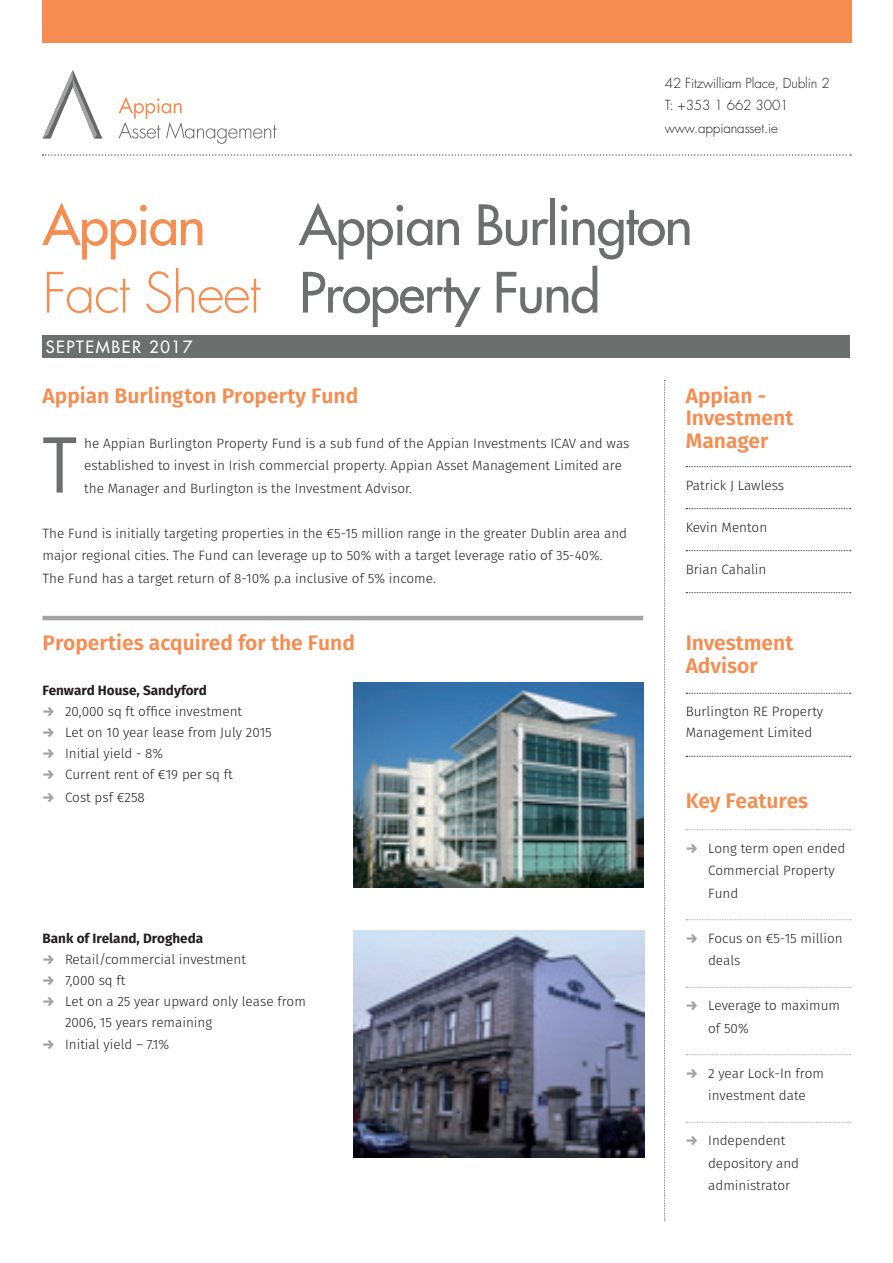
<style>
.page{position:relative;width:893px;height:1263px;background:#fff}
.page>*{position:absolute;margin:0;border:0;box-sizing:border-box;transform-origin:0 0}
.t1{font:73.2px "Futura Std";color:#6d6f6f}
.t2{font:500 54px/67.5px "Futura Std";letter-spacing:-.025em;color:#6d6f6f}
.t3{font:500 54px "Futura Std";letter-spacing:-.025em;color:#f68c50}
.t4{font:600 21px/22.5px "Fira Sans";color:#f68c50}
.t5{font:500 16.5px "Futura Std";letter-spacing:.1em;color:#fff}
.t6{font:300 13.5px/22.5px "Fira Sans";color:#231f20}
.t7{font:300 13.5px/22.5px "Futura Std";letter-spacing:-.01em;color:#231f20}
.t8{font:700 13.5px "Fira Sans";color:#231f20}
.s1{font-weight:300;color:#f68c50}
.s2{font-weight:800;color:#a4a3a3}
</style>
<div class="page">
<img style="left:354px;top:931px;width:290px;height:226px">
<div style="left:43px;top:0;width:808px;height:43px;background:#f68c50"></div>
<svg style="left:119px;top:97px;width:158px;height:47px"></svg>
<svg style="left:43px;top:70px;width:59px;height:69px"></svg>
<div style="left:43px;top:335px;width:807px;height:23px;background:#6d6f6f"></div>
<svg style="left:664px;top:380px;width:1px;height:841px"></svg>
<svg style="left:686px;top:466px;width:165px;height:1px"></svg>
<svg style="left:686px;top:508px;width:165px;height:1px"></svg>
<svg style="left:686px;top:550px;width:165px;height:1px"></svg>
<svg style="left:686px;top:592px;width:165px;height:1px"></svg>
<svg style="left:686px;top:693px;width:165px;height:1px"></svg>
<svg style="left:686px;top:756px;width:165px;height:1px"></svg>
<svg style="left:686px;top:829px;width:165px;height:1px"></svg>
<svg style="left:686px;top:919px;width:165px;height:1px"></svg>
<svg style="left:686px;top:987px;width:165px;height:1px"></svg>
<svg style="left:686px;top:1054px;width:165px;height:1px"></svg>
<svg style="left:686px;top:1122px;width:165px;height:1px"></svg>
<hr style="left:43px;top:616px;width:600px;height:4px;background:#a4a3a3">
<svg style="left:43px;top:154px;width:808px;height:2px"></svg>
<img style="left:354px;top:682px;width:289px;height:206px">
<p class="t7" style="left:665px;top:72px;width:166px">42 Fitzwilliam Place, Dublin 2<br>T: +353 1 662 3001 www.appianasset.ie</p>
<h2 class="t2" style="left:43px;top:192px;width:652px;text-indent:257px">Appian Burlington<br><span class="s1">Fact Sheet</span> Property Fund</h2>
<h2 class="t3" style="left:43px;top:191px;width:165px">Appian</h2>
<p class="t5" style="left:46px;top:336px;width:148px">SEPTEMBER 2017</p>
<h3 class="t4" style="left:43px;top:385px;width:317px">Appian Burlington Property Fund</h3>
<h1 class="t1" style="left:43px;top:419px;width:36px">T</h1>
<p class="t6" style="left:84px;top:433px;width:547px">he Appian Burlington Property Fund is a sub fund of the Appian Investments ICAV and was established to invest in Irish commercial property. Appian Asset Management Limited are the Manager and Burlington is the Investment Advisor.</p>
<p class="t6" style="left:43px;top:523px;width:586px">The Fund is initially targeting properties in the €5-15 million range in the greater Dublin area and major regional cities. The Fund can leverage up to 50% with a target leverage ratio of 35-40%.<br>The Fund has a target return of 8-10% p.a inclusive of 5% income.</p>
<h3 class="t4" style="left:43px;top:633px;width:314px">Properties acquired for the Fund</h3>
<p class="t8" style="left:43px;top:681px;width:166px">Fenward House, Sandyford</p>
<p class="t6" style="left:43px;top:701px;width:201px"><span class="s2">→</span> 20,000 sq ft office investment</p>
<p class="t6" style="left:43px;top:722px;width:231px"><span class="s2">→</span> Let on 10 year lease from July 2015</p>
<p class="t6" style="left:43px;top:743px;width:122px"><span class="s2">→</span> Initial yield - 8%</p>
<p class="t6" style="left:43px;top:764px;width:192px"><span class="s2">→</span> Current rent of €19 per sq ft</p>
<p class="t6" style="left:43px;top:787px;width:104px"><span class="s2">→</span> Cost psf €258</p>
<p class="t8" style="left:43px;top:928px;width:162px">Bank of Ireland, Drogheda</p>
<p class="t6" style="left:43px;top:949px;width:205px"><span class="s2">→</span> Retail/commercial investment</p>
<p class="t6" style="left:43px;top:970px;width:84px"><span class="s2">→</span> 7,000 sq ft</p>
<p class="t6" style="left:65px;top:991px;width:242px;line-height:21px;text-indent:-23px"><span class="s2">→</span> Let on a 25 year upward only lease from<br>2006, 15 years remaining</p>
<p class="t6" style="left:43px;top:1034px;width:128px"><span class="s2">→</span> Initial yield – 7.1%</p>
<h3 class="t4" style="left:686px;top:385px;width:109px">Appian -<br>Investment<br>Manager</h3>
<p class="t6" style="left:686px;top:475px;width:100px">Patrick J Lawless</p>
<p class="t6" style="left:686px;top:517px;width:83px">Kevin Menton</p>
<p class="t6" style="left:686px;top:559px;width:82px">Brian Cahalin</p>
<h3 class="t4" style="left:686px;top:633px;width:109px">Investment<br>Advisor</h3>
<p class="t6" style="left:686px;top:702px;width:139px;line-height:21px">Burlington RE Property<br>Management Limited</p>
<h3 class="t4" style="left:686px;top:790px;width:124px">Key Features</h3>
<p class="t6" style="left:708px;top:838px;width:139px;text-indent:-23px"><span class="s2">→</span> Long term open ended<br>Commercial Property<br>Fund</p>
<p class="t6" style="left:708px;top:928px;width:136px;text-indent:-23px"><span class="s2">→</span> Focus on €5-15 million deals</p>
<p class="t6" style="left:708px;top:995px;width:133px;text-indent:-23px"><span class="s2">→</span> Leverage to maximum of 50%</p>
<p class="t6" style="left:686px;top:1063px;width:140px;text-align:center"><span class="s2">→</span> 2 year Lock-In from investment date</p>
<p class="t6" style="left:708px;top:1130px;width:92px;text-indent:-23px"><span class="s2">→</span> Independent depository and administrator</p>
</div>
